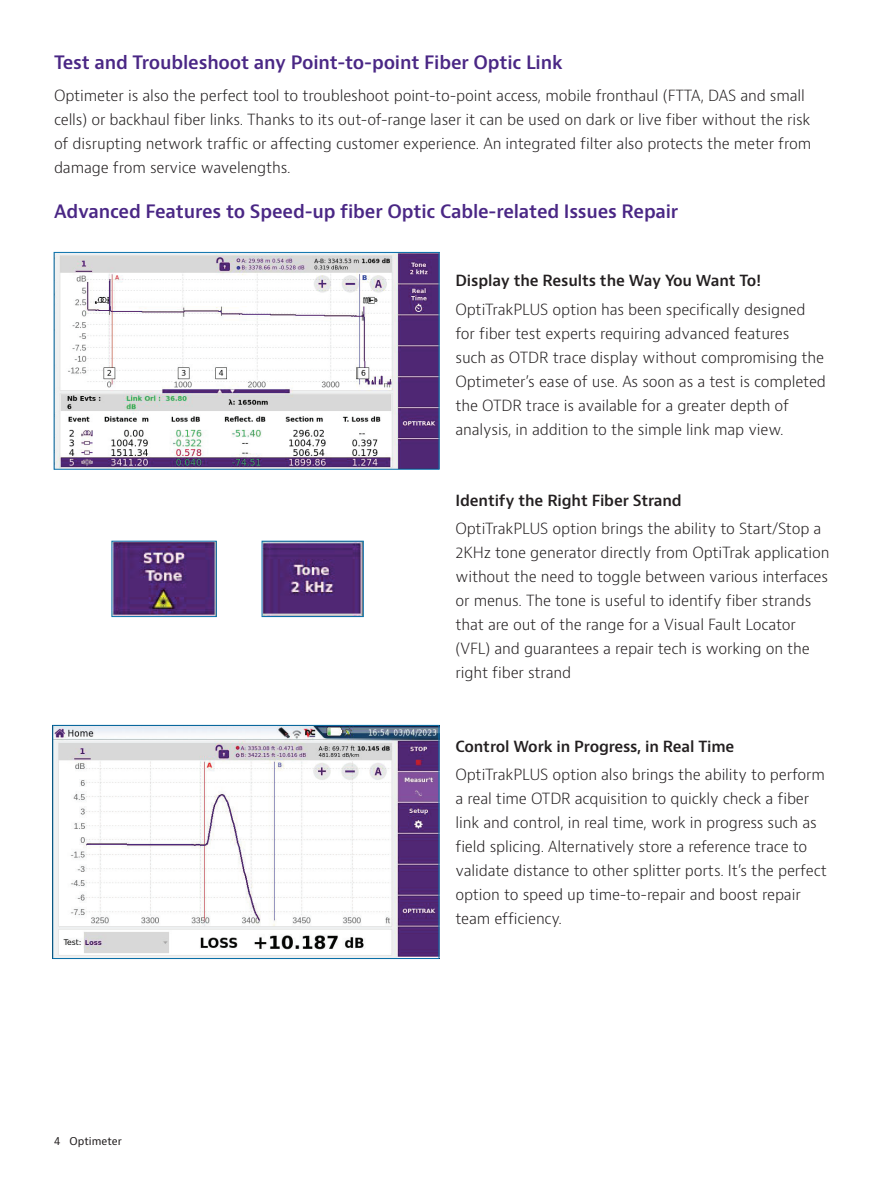
<style>
.page{position:relative;width:893px;height:1191px;background:#fff}
.page>*{position:absolute;margin:0;border:0;box-sizing:border-box;transform-origin:0 0}
.H2_Heading_Purple_12_16{font:600 18px "Bernino Sans";letter-spacing:-.01em;color:#4a2785}
.P_10_16{font:300 15px/24px "Bernino Sans";letter-spacing:-.01em;color:#231f20}
.H3_Heading_Level_3{font:600 15px "Bernino Sans";letter-spacing:-.01em;color:#231f20}
.t1{font:10.5px "Bernino Sans";color:#231f20}
</style>
<div class="page">
<img style="left:56px;top:254px;width:381px;height:213px">
<div style="left:54px;top:252px;width:385px;height:217px;border:1px solid #0a73ae"></div>
<img style="left:114px;top:543px;width:100px;height:72px">
<div style="left:112px;top:541px;width:104px;height:76px;border:1px solid #0a73ae"></div>
<img style="left:264px;top:543px;width:97px;height:72px">
<div style="left:262px;top:541px;width:101px;height:76px;border:1px solid #0a73ae"></div>
<img style="left:55px;top:727px;width:382px;height:229px">
<div style="left:53px;top:725px;width:386px;height:233px;border:1px solid #0a73ae"></div>
<p class="H2_Heading_Purple_12_16" style="left:54px;top:50px;width:510px">Test and Troubleshoot any Point-to-point Fiber Optic Link</p>
<p class="P_10_16" style="left:54px;top:84px;width:759px">Optimeter is also the perfect tool to troubleshoot point-to-point access, mobile fronthaul (FTTA, DAS and small cells) or backhaul fiber links. Thanks to its out-of-range laser it can be used on dark or live fiber without the risk of disrupting network traffic or affecting customer experience. An integrated filter also protects the meter from damage from service wavelengths.</p>
<p class="H2_Heading_Purple_12_16" style="left:54px;top:200px;width:626px">Advanced Features to Speed-up fiber Optic Cable-related Issues Repair</p>
<p class="H3_Heading_Level_3" style="left:455px;top:271px;width:307px">Display the Results the Way You Want To!</p>
<p class="P_10_16" style="left:455px;top:297px;width:372px">OptiTrakPLUS option has been specifically designed for fiber test experts requiring advanced features<br>such as OTDR trace display without compromising the Optimeter’s ease of use. As soon as a test is completed the OTDR trace is available for a greater depth of analysis, in addition to the simple link map view.</p>
<p class="H3_Heading_Level_3" style="left:455px;top:491px;width:228px">Identify the Right Fiber Strand</p>
<p class="P_10_16" style="left:455px;top:517px;width:375px">OptiTrakPLUS option brings the ability to Start/Stop a 2KHz tone generator directly from OptiTrak application without the need to toggle between various interfaces or menus. The tone is useful to identify fiber strands that are out of the range for a Visual Fault Locator (VFL) and guarantees a repair tech is working on the right fiber strand</p>
<p class="t1" style="left:54px;top:1134px;width:69px">4 Optimeter</p>
<p class="H3_Heading_Level_3" style="left:455px;top:736px;width:280px">Control Work in Progress, in Real Time</p>
<p class="P_10_16" style="left:455px;top:763px;width:373px">OptiTrakPLUS option also brings the ability to perform a real time OTDR acquisition to quickly check a fiber link and control, in real time, work in progress such as field splicing. Alternatively store a reference trace to validate distance to other splitter ports. It’s the perfect option to speed up time-to-repair and boost repair team efficiency.</p>
</div>
